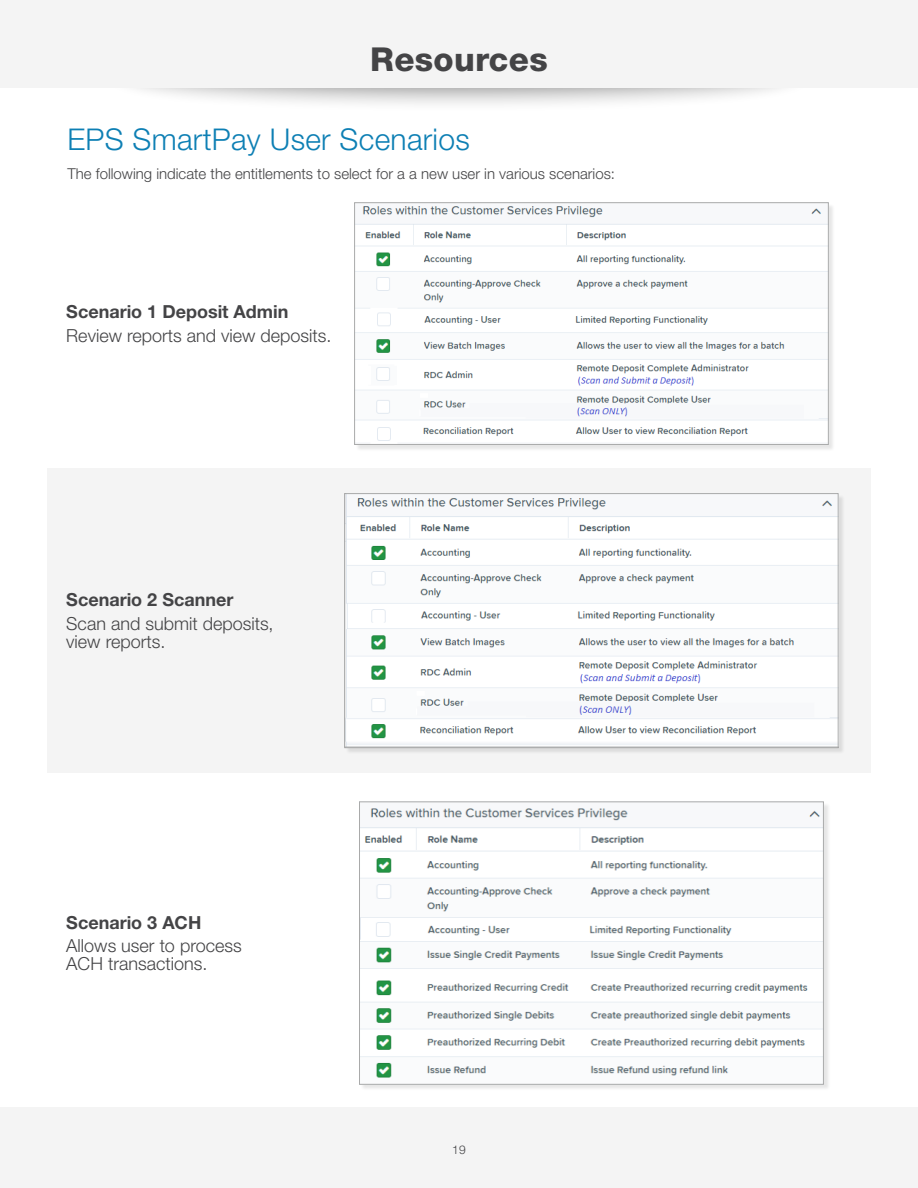
<style>
.page{position:relative;width:918px;height:1188px;background:#fff}
.page>*{position:absolute;margin:0;border:0;box-sizing:border-box;transform-origin:0 0}
.t1{font:800 33px "Helvetica Neue LT Std";letter-spacing:.01em;color:#444446}
.t2{font:300 30px "Helvetica Neue LT Std";letter-spacing:.01em;color:#0d7fb4}
.t3{font:300 18px/18px "Helvetica Neue LT Std";color:#444446}
.t4{font:700 18px "Helvetica Neue LT Std";color:#444446}
.t5{font:300 15px "Helvetica Neue LT Std";color:#444446}
.t6{font:300 12px "Helvetica Neue LT Std";color:#444446}
</style>
<div class="page">
<div style="left:0;top:1107px;width:918px;height:81px;background:#f4f4f4"></div>
<div style="left:98px;top:6px;width:722px;height:107px;background:#000;opacity:.4"></div>
<div style="left:0;top:0;width:918px;height:88px;background:#f4f4f4"></div>
<div style="left:47px;top:468px;width:824px;height:305px;background:#f4f4f4"></div>
<div style="left:355px;top:203px;width:480px;height:249px;background:#000;opacity:.1"></div>
<img style="left:356px;top:204px;width:471px;height:239px">
<div style="left:354px;top:202px;width:475px;height:243px;border:1px solid #a9aaaa"></div>
<div style="left:346px;top:494px;width:499px;height:260px;background:#000;opacity:.1"></div>
<img style="left:347px;top:495px;width:489px;height:251px">
<div style="left:345px;top:493px;width:493px;height:255px;border:1px solid #a9aaaa"></div>
<div style="left:360px;top:802px;width:471px;height:289px;background:#000;opacity:.1"></div>
<img style="left:361px;top:804px;width:461px;height:279px">
<div style="left:359px;top:802px;width:465px;height:283px;border:1px solid #a9aaaa"></div>
<h1 class="t1" style="left:370px;top:39px;width:179px">Resources</h1>
<h2 class="t2" style="left:68px;top:121px;width:404px">EPS SmartPay User Scenarios</h2>
<p class="t5" style="left:68px;top:164px;width:549px">The following indicate the entitlements to select for a a new user in various scenarios:</p>
<p class="t4" style="left:66px;top:301px;width:224px">Scenario 1 Deposit Admin</p>
<p class="t3" style="left:66px;top:326px;width:263px">Review reports and view deposits.</p>
<p class="t4" style="left:66px;top:589px;width:169px">Scenario 2 Scanner</p>
<p class="t3" style="left:66px;top:614px;width:209px">Scan and submit deposits, view reports.</p>
<p class="t4" style="left:66px;top:911px;width:137px">Scenario 3 ACH</p>
<p class="t3" style="left:66px;top:936px;width:177px">Allows user to process<br>ACH transactions.</p>
<p class="t6" style="left:452px;top:1142px;width:15px">19</p>
</div>
